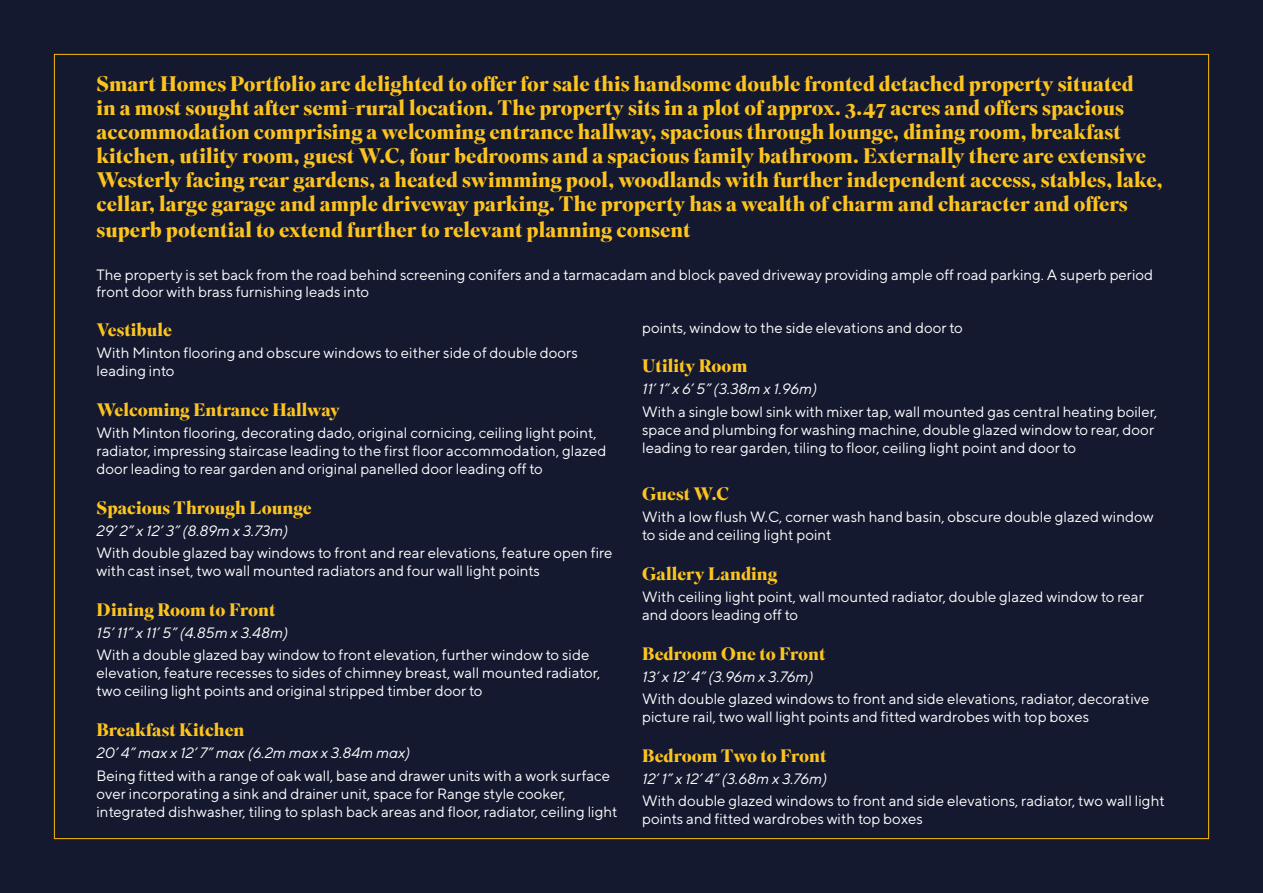
<style>
.page{position:relative;width:1263px;height:893px;background:#14192f}
.page>*{position:absolute;margin:0;border:0;box-sizing:border-box;transform-origin:0 0}
.t1{font:700 21px/24.3px "Superior Title";color:#fdc41f}
.t2{font:700 18px "Superior Title";color:#fdc41f}
.t3{font:15px/18px "TT Norms";color:#fff}
.t4{font:italic 15px "TT Norms";color:#fff}
</style>
<div class="page">
<p class="t1" style="left:97px;top:73px;width:1068px">Smart Homes Portfolio are delighted to offer for sale this handsome double fronted detached property situated<br>in a most sought after semi-rural location. The property sits in a plot of approx. 3.47 acres and offers spacious accommodation comprising a welcoming entrance hallway, spacious through lounge, dining room, breakfast kitchen, utility room, guest W.C, four bedrooms and a spacious family bathroom. Externally there are extensive Westerly facing rear gardens, a heated swimming pool, woodlands with further independent access, stables, lake, cellar, large garage and ample driveway parking. The property has a wealth of charm and character and offers superb potential to extend further to relevant planning consent</p>
<p class="t3" style="left:97px;top:266px;width:1058px;line-height:16.5px">The property is set back from the road behind screening conifers and a tarmacadam and block paved driveway providing ample off road parking. A superb period front door with brass furnishing leads into</p>
<p class="t2" style="left:97px;top:319px;width:77px">Vestibule</p>
<p class="t3" style="left:97px;top:344px;width:483px">With Minton flooring and obscure windows to either side of double doors leading into</p>
<p class="t2" style="left:97px;top:398px;width:245px">Welcoming Entrance Hallway</p>
<p class="t3" style="left:97px;top:424px;width:511px">With Minton flooring, decorating dado, original cornicing, ceiling light point, radiator, impressing staircase leading to the first floor accommodation, glazed door leading to rear garden and original panelled door leading off to</p>
<p class="t2" style="left:97px;top:496px;width:217px">Spacious Through Lounge</p>
<p class="t4" style="left:97px;top:522px;width:193px">29’ 2” x 12’ 3” (8.89m x 3.73m)</p>
<p class="t3" style="left:97px;top:544px;width:518px">With double glazed bay windows to front and rear elevations, feature open fire with cast inset, two wall mounted radiators and four wall light points</p>
<p class="t2" style="left:97px;top:598px;width:180px">Dining Room to Front</p>
<p class="t4" style="left:97px;top:624px;width:193px">15’ 11” x 11’ 5” (4.85m x 3.48m)</p>
<p class="t3" style="left:97px;top:646px;width:505px">With a double glazed bay window to front elevation, further window to side elevation, feature recesses to sides of chimney breast, wall mounted radiator, two ceiling light points and original stripped timber door to</p>
<p class="t2" style="left:97px;top:719px;width:149px">Breakfast Kitchen</p>
<p class="t4" style="left:97px;top:744px;width:315px">20’ 4” max x 12’ 7” max (6.2m max x 3.84m max)</p>
<p class="t3" style="left:97px;top:766px;width:523px">Being fitted with a range of oak wall, base and drawer units with a work surface over incorporating a sink and drainer unit, space for Range style cooker, integrated dishwasher, tiling to splash back areas and floor, radiator, ceiling light</p>
<p class="t3" style="left:642px;top:318px;width:322px">points, window to the side elevations and door to</p>
<p class="t2" style="left:642px;top:355px;width:107px">Utility Room</p>
<p class="t4" style="left:642px;top:380px;width:177px">11’ 1” x 6’ 5” (3.38m x 1.96m)</p>
<p class="t3" style="left:642px;top:402px;width:517px">With a single bowl sink with mixer tap, wall mounted gas central heating boiler, space and plumbing for washing machine, double glazed window to rear, door leading to rear garden, tiling to floor, ceiling light point and door to</p>
<p class="t2" style="left:642px;top:483px;width:89px">Guest W.C</p>
<p class="t3" style="left:642px;top:508px;width:513px">With a low flush W.C, corner wash hand basin, obscure double glazed window to side and ceiling light point</p>
<p class="t2" style="left:642px;top:562px;width:137px">Gallery Landing</p>
<p class="t3" style="left:642px;top:588px;width:503px">With ceiling light point, wall mounted radiator, double glazed window to rear and doors leading off to</p>
<p class="t2" style="left:642px;top:642px;width:185px">Bedroom One to Front</p>
<p class="t4" style="left:642px;top:668px;width:173px">13’ x 12’ 4” (3.96m x 3.76m)</p>
<p class="t3" style="left:642px;top:690px;width:509px">With double glazed windows to front and side elevations, radiator, decorative picture rail, two wall light points and fitted wardrobes with top boxes</p>
<p class="t2" style="left:642px;top:744px;width:186px">Bedroom Two to Front</p>
<p class="t4" style="left:642px;top:770px;width:187px">12’ 1” x 12’ 4” (3.68m x 3.76m)</p>
<p class="t3" style="left:642px;top:792px;width:524px">With double glazed windows to front and side elevations, radiator, two wall light points and fitted wardrobes with top boxes</p>
</div>
